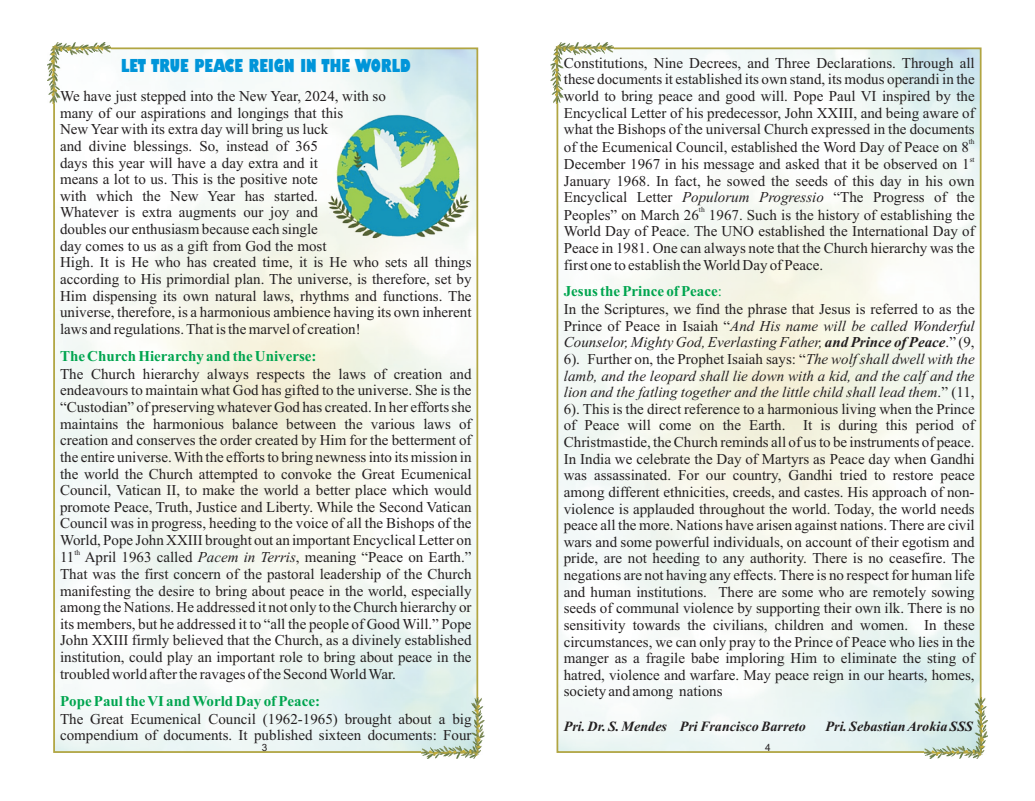
<style>
.page{position:relative;width:1035px;height:801px;background:#fff}
.page>*{position:absolute;margin:0;border:0;box-sizing:border-box;transform-origin:0 0}
.t1{font:17.5px "Amity Jack";color:#0095d9}
.t2{font:15px/16.6px "Times New Roman";color:#231f20;text-align:justify}
.t3{font:700 15px "Times New Roman";color:#00a54f}
.t4{font:italic 700 14.12px "Times New Roman";color:#231f20}
.t5{font:10px "Arial";color:#231f20}
.t6{font:7.5px "Times New Roman";color:#231f20}
.s1{font-style:italic}
.s2{font-weight:700;font-style:italic}
.s3{font-weight:400}
</style>
<div class="page">
<div style="left:53px;top:47px;width:425px;height:706px;border:2px solid #b1a542"></div>
<img style="left:47px;top:43px;width:63px;height:61px">
<img style="left:421px;top:697px;width:63px;height:61px">
<img style="left:327px;top:107px;width:144px;height:134px">
<div style="left:556px;top:47px;width:425px;height:706px;border:2px solid #b1a542"></div>
<img style="left:550px;top:43px;width:63px;height:61px">
<img style="left:925px;top:697px;width:62px;height:61px">
<p class="t1" style="left:121px;top:59px;width:291px">LET TRUE PEACE REIGN IN THE WORLD</p>
<p class="t2" style="left:60px;top:89px;width:413px;text-align:left">We have just stepped into the New Year, 2024, with so<br>many of our aspirations and longings that this<br>New Year with its extra day will bring us luck<br>and divine blessings. So, instead of 365<br>days this year will have a day extra and it<br>means a lot to us. This is the positive note<br>with which the New Year has started.<br>Whatever is extra augments our joy and<br>doubles our enthusiasm because each single<br>day comes to us as a gift from God the most<br>High. It is He who has created time, it is He who sets all things according to His primordial plan. The universe, is therefore, set by Him dispensing its own natural laws, rhythms and functions. The universe, therefore, is a harmonious ambience having its own inherent laws and regulations. That is the marvel of creation!</p>
<p class="t2" style="left:60px;top:367px;width:413px">The Church hierarchy always respects the laws of creation and endeavours to maintain what God has gifted to the universe. She is the “Custodian” of preserving whatever God has created. In her efforts she maintains the harmonious balance between the various laws of creation and conserves the order created by Him for the betterment of the entire universe. With the efforts to bring newness into its mission in the world the Church attempted to convoke the Great Ecumenical Council, Vatican II, to make the world a better place which would promote Peace, Truth, Justice and Liberty. While the Second Vatican Council was in progress, heeding to the voice of all the Bishops of the World, Pope John XXIII brought out an important Encyclical Letter on</p>
<p class="t6" style="left:74px;top:550px;width:7px">th</p>
<p class="t2" style="left:60px;top:550px;width:413px">11 April 1963 called <span class="s1">Pacem in Terris</span>, meaning “Peace on Earth.” That was the first concern of the pastoral leadership of the Church manifesting the desire to bring about peace in the world, especially among the Nations. He addressed it not only to the Church hierarchy or its members, but he addressed it to “all the people of Good Will.” Pope John XXIII firmly believed that the Church, as a divinely established institution, could play an important role to bring about peace in the troubled world after the ravages of the Second World War.</p>
<p class="t2" style="left:60px;top:712px;width:413px">The Great Ecumenical Council (1962-1965) brought about a big compendium of documents. It published sixteen documents: Four</p>
<p class="t3" style="left:60px;top:351px;width:258px">The Church Hierarchy and the Universe:</p>
<p class="t3" style="left:60px;top:696px;width:261px">Pope Paul the VI and World Day of Peace:</p>
<p class="t5" style="left:262px;top:744px;width:7px">3</p>
<p class="t2" style="left:564px;top:56px;width:412px">Constitutions, Nine Decrees, and Three Declarations. Through all these documents it established its own stand, its modus operandi in the world to bring peace and good will. Pope Paul VI inspired by the Encyclical Letter of his predecessor, John XXIII, and being aware of what the Bishops of the universal Church expressed in the documents</p>
<p class="t6" style="left:969px;top:139px;width:7px">th</p>
<p class="t2" style="left:564px;top:140px;width:406px">of the Ecumenical Council, established the Word Day of Peace on 8</p>
<p class="t6" style="left:969px;top:156px;width:7px">st</p>
<p class="t2" style="left:564px;top:157px;width:412px;text-align:left">December 1967 in his message and asked that it be observed on 1<br>January 1968. In fact, he sowed the seeds of this day in his own<br>Encyclical Letter <span class="s1">Populorum Progressio</span> “The Progress of the</p>
<p class="t6" style="left:699px;top:207px;width:7px">th</p>
<p class="t2" style="left:564px;top:208px;width:412px">Peoples” on March 26 1967. Such is the history of establishing the World Day of Peace. The UNO established the International Day of Peace in 1981. One can always note that the Church hierarchy was the first one to establish the World Day of Peace.</p>
<p class="t2" style="left:564px;top:302px;width:412px">In the Scriptures, we find the phrase that Jesus is referred to as the Prince of Peace in Isaiah “<span class="s1">And His name will be called Wonderful Counselor, Mighty God, Everlasting Father,</span> <span class="s2">and Prince of Peace</span>.” (9, 6). Further on, the Prophet Isaiah says: “<span class="s1">The wolf shall dwell with the lamb, and the leopard shall lie down with a kid, and the calf and the lion and the fatling together and the little child shall lead them</span>.” (11, 6). This is the direct reference to a harmonious living when the Prince of Peace will come on the Earth. It is during this period of Christmastide, the Church reminds all of us to be instruments of peace.<br>In India we celebrate the Day of Martyrs as Peace day when Gandhi was assassinated. For our country, Gandhi tried to restore peace among different ethnicities, creeds, and castes. His approach of non&shy;violence is applauded throughout the world. Today, the world needs peace all the more. Nations have arisen against nations. There are civil wars and some powerful individuals, on account of their egotism and pride, are not heeding to any authority. There is no ceasefire. The negations are not having any effects. There is no respect for human life and human institutions. There are some who are remotely sowing seeds of communal violence by supporting their own ilk. There is no sensitivity towards the civilians, children and women. In these circumstances, we can only pray to the Prince of Peace who lies in the manger as a fragile babe imploring Him to eliminate the sting of hatred, violence and warfare. May peace reign in our hearts, homes, society and among nations</p>
<p class="t4" style="left:564px;top:721px;width:243px">Pri. Dr. S. Mendes Pri Francisco Barreto</p>
<p class="t4" style="left:825px;top:721px;width:149px">Pri. Sebastian Arokia SSS</p>
<p class="t3" style="left:564px;top:286px;width:160px">Jesus the Prince of Peace<span class="s3">:</span></p>
<p class="t5" style="left:765px;top:744px;width:7px">4</p>
</div>
